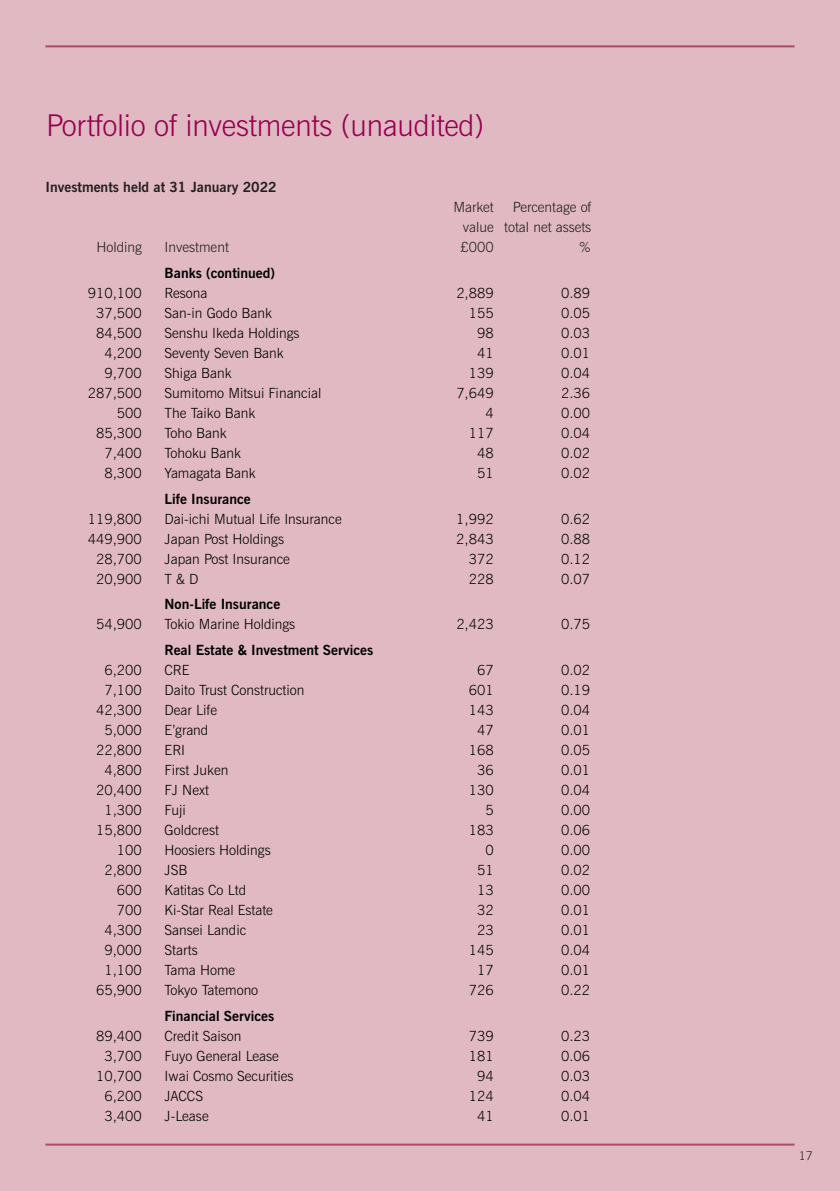
<style>
.page{position:relative;width:840px;height:1191px;background:#fff}
.page>*{position:absolute;margin:0;border:0;box-sizing:border-box;transform-origin:0 0}
.t1{font:300 30px "News Gothic BT";letter-spacing:-.01em;color:#96014e}
.t2{font:300 14px "News Gothic BT";color:#000}
.t3{font:700 14px "News Gothic BT";color:#000}
.t4{font:300 14px/20px "News Gothic BT";color:#231f20;text-align:right}
.t5{font:700 14px "News Gothic BT";color:#231f20}
.t6{font:300 12px "News Gothic BT";color:#231f20}
</style>
<div class="page">
<div style="left:0;top:0;width:839px;height:1191px;background:#e0b9c3"></div>
<hr style="left:45px;top:45px;width:749px;height:2px;background:#ab4b6d">
<hr style="left:45px;top:1143px;width:749px;height:2px;background:#ab4b6d">
<h1 class="t1" style="left:46px;top:114px;width:439px">Portfolio of investments (unaudited)</h1>
<p class="t5" style="left:45px;top:179px;width:233px">Investments held at 31 January 2022</p>
<p class="t4" style="left:462px;top:198px;width:130px">Percentage of<br>value total net assets</p>
<p class="t4" style="left:453px;top:198px;width:42px">Market</p>
<p class="t4" style="left:96px;top:238px;width:47px">Holding</p>
<p class="t4" style="left:164px;top:238px;width:66px">Investment</p>
<p class="t4" style="left:460px;top:238px;width:35px">£000</p>
<p class="t4" style="left:578px;top:238px;width:14px">%</p>
<p class="t3" style="left:164px;top:265px;width:112px">Banks (continued)</p>
<p class="t2" style="left:88px;top:288px;width:56px">910,100</p>
<p class="t2" style="left:164px;top:288px;width:44px">Resona</p>
<p class="t2" style="left:456px;top:288px;width:39px">2,889</p>
<p class="t2" style="left:561px;top:288px;width:31px">0.89</p>
<p class="t2" style="left:96px;top:308px;width:47px">37,500</p>
<p class="t2" style="left:164px;top:308px;width:109px">San-in Godo Bank</p>
<p class="t2" style="left:468px;top:308px;width:26px">155</p>
<p class="t2" style="left:561px;top:308px;width:31px">0.05</p>
<p class="t2" style="left:96px;top:328px;width:47px">84,500</p>
<p class="t2" style="left:164px;top:328px;width:136px">Senshu Ikeda Holdings</p>
<p class="t2" style="left:477px;top:328px;width:18px">98</p>
<p class="t2" style="left:561px;top:328px;width:31px">0.03</p>
<p class="t2" style="left:104px;top:348px;width:39px">4,200</p>
<p class="t2" style="left:164px;top:348px;width:120px">Seventy Seven Bank</p>
<p class="t2" style="left:477px;top:348px;width:18px">41</p>
<p class="t2" style="left:561px;top:348px;width:31px">0.01</p>
<p class="t2" style="left:104px;top:368px;width:39px">9,700</p>
<p class="t2" style="left:164px;top:368px;width:68px">Shiga Bank</p>
<p class="t2" style="left:468px;top:368px;width:26px">139</p>
<p class="t2" style="left:561px;top:368px;width:31px">0.04</p>
<p class="t2" style="left:88px;top:388px;width:56px">287,500</p>
<p class="t2" style="left:164px;top:388px;width:158px">Sumitomo Mitsui Financial</p>
<p class="t2" style="left:456px;top:388px;width:39px">7,649</p>
<p class="t2" style="left:561px;top:388px;width:31px">2.36</p>
<p class="t2" style="left:117px;top:408px;width:26px">500</p>
<p class="t2" style="left:164px;top:408px;width:92px">The Taiko Bank</p>
<p class="t2" style="left:485px;top:408px;width:10px">4</p>
<p class="t2" style="left:561px;top:408px;width:31px">0.00</p>
<p class="t2" style="left:96px;top:428px;width:47px">85,300</p>
<p class="t2" style="left:164px;top:428px;width:63px">Toho Bank</p>
<p class="t2" style="left:468px;top:428px;width:26px">117</p>
<p class="t2" style="left:561px;top:428px;width:31px">0.04</p>
<p class="t2" style="left:104px;top:448px;width:39px">7,400</p>
<p class="t2" style="left:164px;top:448px;width:78px">Tohoku Bank</p>
<p class="t2" style="left:477px;top:448px;width:18px">48</p>
<p class="t2" style="left:560px;top:448px;width:31px">0.02</p>
<p class="t2" style="left:104px;top:468px;width:39px">8,300</p>
<p class="t2" style="left:164px;top:468px;width:92px">Yamagata Bank</p>
<p class="t2" style="left:477px;top:468px;width:18px">51</p>
<p class="t2" style="left:560px;top:468px;width:31px">0.02</p>
<p class="t3" style="left:164px;top:490px;width:88px">Life Insurance</p>
<p class="t2" style="left:88px;top:513px;width:56px">119,800</p>
<p class="t2" style="left:164px;top:513px;width:178px">Dai-ichi Mutual Life Insurance</p>
<p class="t2" style="left:456px;top:513px;width:39px">1,992</p>
<p class="t2" style="left:560px;top:513px;width:31px">0.62</p>
<p class="t2" style="left:88px;top:533px;width:56px">449,900</p>
<p class="t2" style="left:164px;top:533px;width:121px">Japan Post Holdings</p>
<p class="t2" style="left:456px;top:533px;width:39px">2,843</p>
<p class="t2" style="left:560px;top:533px;width:31px">0.88</p>
<p class="t2" style="left:96px;top:553px;width:47px">28,700</p>
<p class="t2" style="left:164px;top:553px;width:127px">Japan Post Insurance</p>
<p class="t2" style="left:468px;top:553px;width:26px">372</p>
<p class="t2" style="left:560px;top:553px;width:31px">0.12</p>
<p class="t2" style="left:96px;top:573px;width:47px">20,900</p>
<p class="t2" style="left:164px;top:573px;width:36px">T&amp;D</p>
<p class="t2" style="left:468px;top:573px;width:26px">228</p>
<p class="t2" style="left:560px;top:573px;width:31px">0.07</p>
<p class="t3" style="left:164px;top:596px;width:117px">Non-Life Insurance</p>
<p class="t2" style="left:96px;top:619px;width:47px">54,900</p>
<p class="t2" style="left:164px;top:619px;width:132px">Tokio Marine Holdings</p>
<p class="t2" style="left:456px;top:619px;width:39px">2,423</p>
<p class="t2" style="left:561px;top:619px;width:31px">0.75</p>
<p class="t3" style="left:164px;top:642px;width:210px">Real Estate &amp; Investment Services</p>
<p class="t2" style="left:104px;top:665px;width:39px">6,200</p>
<p class="t2" style="left:164px;top:665px;width:26px">CRE</p>
<p class="t2" style="left:477px;top:665px;width:18px">67</p>
<p class="t2" style="left:561px;top:665px;width:31px">0.02</p>
<p class="t2" style="left:104px;top:685px;width:39px">7,100</p>
<p class="t2" style="left:164px;top:685px;width:141px">Daito Trust Construction</p>
<p class="t2" style="left:468px;top:685px;width:26px">601</p>
<p class="t2" style="left:561px;top:685px;width:31px">0.19</p>
<p class="t2" style="left:96px;top:705px;width:47px">42,300</p>
<p class="t2" style="left:164px;top:705px;width:54px">Dear Life</p>
<p class="t2" style="left:468px;top:705px;width:26px">143</p>
<p class="t2" style="left:561px;top:705px;width:31px">0.04</p>
<p class="t2" style="left:104px;top:725px;width:39px">5,000</p>
<p class="t2" style="left:164px;top:725px;width:45px">E’grand</p>
<p class="t2" style="left:477px;top:725px;width:18px">47</p>
<p class="t2" style="left:561px;top:725px;width:31px">0.01</p>
<p class="t2" style="left:96px;top:745px;width:47px">22,800</p>
<p class="t2" style="left:164px;top:745px;width:22px">ERI</p>
<p class="t2" style="left:468px;top:745px;width:26px">168</p>
<p class="t2" style="left:561px;top:745px;width:31px">0.05</p>
<p class="t2" style="left:104px;top:765px;width:39px">4,800</p>
<p class="t2" style="left:164px;top:765px;width:65px">First Juken</p>
<p class="t2" style="left:477px;top:765px;width:18px">36</p>
<p class="t2" style="left:561px;top:765px;width:31px">0.01</p>
<p class="t2" style="left:96px;top:785px;width:47px">20,400</p>
<p class="t2" style="left:164px;top:785px;width:46px">FJ Next</p>
<p class="t2" style="left:468px;top:785px;width:26px">130</p>
<p class="t2" style="left:561px;top:785px;width:31px">0.04</p>
<p class="t2" style="left:104px;top:805px;width:39px">1,300</p>
<p class="t2" style="left:164px;top:805px;width:23px">Fuji</p>
<p class="t2" style="left:485px;top:805px;width:10px">5</p>
<p class="t2" style="left:561px;top:805px;width:31px">0.00</p>
<p class="t2" style="left:96px;top:825px;width:47px">15,800</p>
<p class="t2" style="left:164px;top:825px;width:56px">Goldcrest</p>
<p class="t2" style="left:468px;top:825px;width:26px">183</p>
<p class="t2" style="left:561px;top:825px;width:31px">0.06</p>
<p class="t2" style="left:117px;top:845px;width:26px">100</p>
<p class="t2" style="left:164px;top:845px;width:108px">Hoosiers Holdings</p>
<p class="t2" style="left:485px;top:845px;width:10px">0</p>
<p class="t2" style="left:561px;top:845px;width:31px">0.00</p>
<p class="t2" style="left:104px;top:865px;width:39px">2,800</p>
<p class="t2" style="left:164px;top:865px;width:24px">JSB</p>
<p class="t2" style="left:477px;top:865px;width:18px">51</p>
<p class="t2" style="left:561px;top:865px;width:31px">0.02</p>
<p class="t2" style="left:117px;top:885px;width:26px">600</p>
<p class="t2" style="left:164px;top:885px;width:83px">Katitas Co Ltd</p>
<p class="t2" style="left:477px;top:885px;width:18px">13</p>
<p class="t2" style="left:561px;top:885px;width:31px">0.00</p>
<p class="t2" style="left:117px;top:905px;width:26px">700</p>
<p class="t2" style="left:164px;top:905px;width:110px">Ki-Star Real Estate</p>
<p class="t2" style="left:477px;top:905px;width:18px">32</p>
<p class="t2" style="left:561px;top:905px;width:31px">0.01</p>
<p class="t2" style="left:104px;top:925px;width:39px">4,300</p>
<p class="t2" style="left:164px;top:925px;width:83px">Sansei Landic</p>
<p class="t2" style="left:477px;top:925px;width:18px">23</p>
<p class="t2" style="left:561px;top:925px;width:31px">0.01</p>
<p class="t2" style="left:104px;top:945px;width:39px">9,000</p>
<p class="t2" style="left:164px;top:945px;width:35px">Starts</p>
<p class="t2" style="left:468px;top:945px;width:26px">145</p>
<p class="t2" style="left:561px;top:945px;width:31px">0.04</p>
<p class="t2" style="left:104px;top:965px;width:39px">1,100</p>
<p class="t2" style="left:164px;top:965px;width:72px">Tama Home</p>
<p class="t2" style="left:477px;top:965px;width:18px">17</p>
<p class="t2" style="left:561px;top:965px;width:31px">0.01</p>
<p class="t2" style="left:96px;top:985px;width:47px">65,900</p>
<p class="t2" style="left:164px;top:985px;width:95px">Tokyo Tatemono</p>
<p class="t2" style="left:468px;top:985px;width:26px">726</p>
<p class="t2" style="left:560px;top:985px;width:31px">0.22</p>
<p class="t3" style="left:164px;top:1007px;width:111px">Financial Services</p>
<p class="t2" style="left:96px;top:1030px;width:47px">89,400</p>
<p class="t2" style="left:164px;top:1030px;width:78px">Credit Saison</p>
<p class="t2" style="left:468px;top:1030px;width:26px">739</p>
<p class="t2" style="left:561px;top:1030px;width:31px">0.23</p>
<p class="t2" style="left:104px;top:1050px;width:39px">3,700</p>
<p class="t2" style="left:164px;top:1050px;width:116px">Fuyo General Lease</p>
<p class="t2" style="left:468px;top:1050px;width:26px">181</p>
<p class="t2" style="left:561px;top:1050px;width:31px">0.06</p>
<p class="t2" style="left:96px;top:1070px;width:47px">10,700</p>
<p class="t2" style="left:164px;top:1070px;width:130px">Iwai Cosmo Securities</p>
<p class="t2" style="left:477px;top:1070px;width:18px">94</p>
<p class="t2" style="left:561px;top:1070px;width:31px">0.03</p>
<p class="t2" style="left:104px;top:1090px;width:39px">6,200</p>
<p class="t2" style="left:164px;top:1090px;width:40px">JACCS</p>
<p class="t2" style="left:468px;top:1090px;width:26px">124</p>
<p class="t2" style="left:561px;top:1090px;width:31px">0.04</p>
<p class="t2" style="left:104px;top:1110px;width:39px">3,400</p>
<p class="t2" style="left:164px;top:1110px;width:46px">J-Lease</p>
<p class="t2" style="left:477px;top:1110px;width:18px">41</p>
<p class="t2" style="left:561px;top:1110px;width:31px">0.01</p>
<p class="t6" style="left:798px;top:1151px;width:16px">17</p>
</div>
